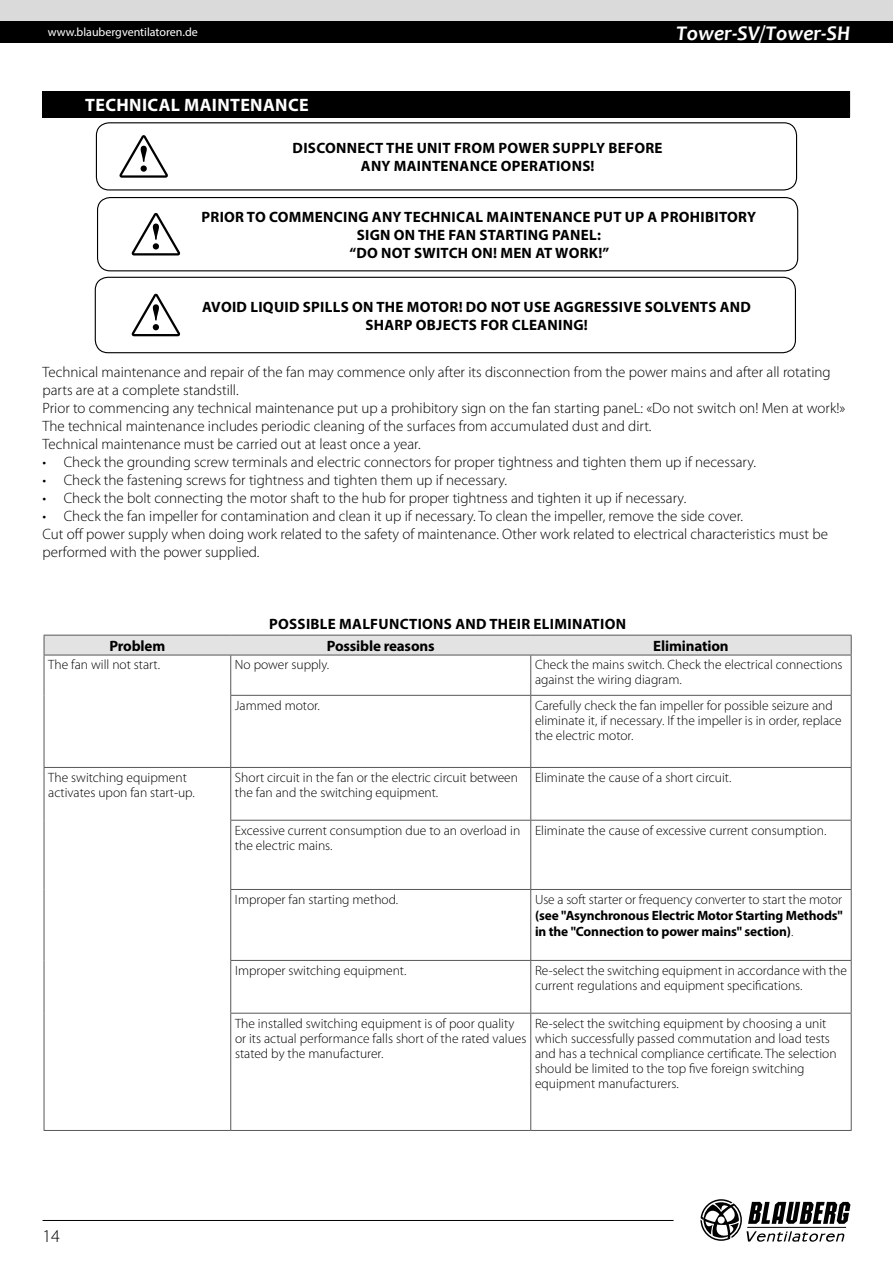
<style>
.page{position:relative;width:893px;height:1263px;background:#fff}
.page>*{position:absolute;margin:0;border:0;box-sizing:border-box;transform-origin:0 0}
.t1{font:italic 700 21px "Candara";color:#fff}
.t2{font:700 18px "Myriad Pro";letter-spacing:.02em;color:#fff}
.t3{font:300 18px "Myriad Pro";color:#000}
.t4{font:300 15px/18px "Myriad Pro";color:#000}
.t5{font:700 15px/18px "Myriad Pro";letter-spacing:.02em;color:#000;text-align:center}
.t6{font:700 15px "Myriad Pro";letter-spacing:-.01em;color:#000}
.t7{font:300 13.5px/15px "Myriad Pro";color:#000}
.t8{font:700 13.5px/16.2px "Myriad Pro";letter-spacing:-.01em;color:#000}
.t9{font:12px "Myriad Pro";color:#fff}
.s1{font-weight:300}
</style>
<div class="page">
<div style="left:0;top:0;width:893px;height:21px;background:#dadada"></div>
<div style="left:0;top:21px;width:893px;height:22px;background:#000"></div>
<svg style="left:700px;top:1199px;width:150px;height:43px"></svg>
<hr style="left:43px;top:1220px;width:631px;height:1px;background:#000">
<div style="left:43px;top:91px;width:807px;height:27px;background:#000"></div>
<div style="left:96px;top:122px;width:701px;height:68px;border:1px solid #000;border-radius:13px"></div>
<svg style="left:119px;top:135px;width:49px;height:43px"></svg>
<div style="left:95px;top:277px;width:701px;height:76px;border:1px solid #000;border-radius:13px"></div>
<div style="left:97px;top:197px;width:701px;height:74px;border:1px solid #000;border-radius:13px"></div>
<svg style="left:132px;top:294px;width:48px;height:42px"></svg>
<svg style="left:132px;top:213px;width:48px;height:42px"></svg>
<hr style="left:44px;top:655px;width:1px;height:40px;background:#575756">
<hr style="left:44px;top:695px;width:1px;height:72px;background:#575756">
<hr style="left:230px;top:655px;width:1px;height:40px;background:#575756">
<hr style="left:530px;top:655px;width:1px;height:40px;background:#575756">
<hr style="left:851px;top:655px;width:1px;height:40px;background:#575756">
<hr style="left:230px;top:695px;width:301px;height:1px;background:#575756">
<hr style="left:230px;top:696px;width:1px;height:71px;background:#575756">
<hr style="left:531px;top:695px;width:321px;height:1px;background:#575756">
<hr style="left:530px;top:696px;width:1px;height:71px;background:#575756">
<hr style="left:851px;top:696px;width:1px;height:71px;background:#575756">
<hr style="left:44px;top:767px;width:187px;height:1px;background:#575756">
<hr style="left:44px;top:768px;width:1px;height:52px;background:#575756">
<hr style="left:44px;top:820px;width:1px;height:69px;background:#575756">
<hr style="left:44px;top:889px;width:1px;height:71px;background:#575756">
<hr style="left:44px;top:960px;width:1px;height:53px;background:#575756">
<hr style="left:44px;top:1013px;width:1px;height:117px;background:#575756">
<hr style="left:231px;top:767px;width:300px;height:1px;background:#575756">
<hr style="left:230px;top:768px;width:1px;height:52px;background:#575756">
<hr style="left:531px;top:767px;width:321px;height:1px;background:#575756">
<hr style="left:530px;top:768px;width:1px;height:52px;background:#575756">
<hr style="left:851px;top:768px;width:1px;height:52px;background:#575756">
<hr style="left:230px;top:820px;width:301px;height:1px;background:#575756">
<hr style="left:230px;top:820px;width:1px;height:69px;background:#575756">
<hr style="left:531px;top:820px;width:321px;height:1px;background:#575756">
<hr style="left:530px;top:820px;width:1px;height:69px;background:#575756">
<hr style="left:851px;top:820px;width:1px;height:69px;background:#575756">
<hr style="left:230px;top:889px;width:301px;height:1px;background:#575756">
<hr style="left:230px;top:890px;width:1px;height:70px;background:#575756">
<hr style="left:531px;top:889px;width:321px;height:1px;background:#575756">
<hr style="left:530px;top:890px;width:1px;height:70px;background:#575756">
<hr style="left:851px;top:890px;width:1px;height:70px;background:#575756">
<hr style="left:230px;top:960px;width:301px;height:1px;background:#575756">
<hr style="left:230px;top:961px;width:1px;height:52px;background:#575756">
<hr style="left:531px;top:960px;width:321px;height:1px;background:#575756">
<hr style="left:530px;top:961px;width:1px;height:52px;background:#575756">
<hr style="left:851px;top:961px;width:1px;height:52px;background:#575756">
<hr style="left:230px;top:1013px;width:1px;height:117px;background:#575756">
<hr style="left:530px;top:1013px;width:1px;height:117px;background:#575756">
<hr style="left:851px;top:1013px;width:1px;height:117px;background:#575756">
<hr style="left:44px;top:1130px;width:187px;height:1px;background:#575756">
<hr style="left:230px;top:1013px;width:301px;height:1px;background:#575756">
<hr style="left:531px;top:1013px;width:321px;height:1px;background:#575756">
<hr style="left:231px;top:1130px;width:300px;height:1px;background:#575756">
<hr style="left:531px;top:1130px;width:321px;height:1px;background:#575756">
<svg style="left:44px;top:635px;width:808px;height:20px;background:#dadada"></svg>
<hr style="left:44px;top:655px;width:187px;height:1px;background:#575756">
<hr style="left:231px;top:655px;width:300px;height:1px;background:#575756">
<hr style="left:531px;top:655px;width:321px;height:1px;background:#575756">
<p class="t9" style="left:48px;top:25px;width:152px">www.blaubergventilatoren.de</p>
<h1 class="t1" style="left:676px;top:20px;width:176px">Tower-SV/Tower-SH</h1>
<h2 class="t2" style="left:85px;top:93px;width:225px">TECHNICAL MAINTENANCE</h2>
<p class="t5" style="left:293px;top:138px;width:371px">DISCONNECT THE UNIT FROM POWER SUPPLY BEFORE<br>ANY MAINTENANCE OPERATIONS!</p>
<p class="t5" style="left:201px;top:207px;width:556px">PRIOR TO COMMENCING ANY TECHNICAL MAINTENANCE PUT UP A PROHIBITORY<br>SIGN ON THE FAN STARTING PANEL:<br>“DO NOT SWITCH ON! MEN AT WORK!”</p>
<p class="t5" style="left:202px;top:297px;width:550px">AVOID LIQUID SPILLS ON THE MOTOR! DO NOT USE AGGRESSIVE SOLVENTS AND<br>SHARP OBJECTS FOR CLEANING!</p>
<p class="t4" style="left:43px;top:363px;width:804px">Technical maintenance and repair of the fan may commence only after its disconnection from the power mains and after all rotating parts are at a complete standstill.<br>Prior to commencing any technical maintenance put up a prohibitory sign on the fan starting paneL: «Do not switch on! Men at work!» The technical maintenance includes periodic cleaning of the surfaces from accumulated dust and dirt.<br>Technical maintenance must be carried out at least once a year.</p>
<p class="t4" style="left:43px;top:453px;width:715px">• Check the grounding screw terminals and electric connectors for proper tightness and tighten them up if necessary.</p>
<p class="t4" style="left:43px;top:471px;width:466px">• Check the fastening screws for tightness and tighten them up if necessary.</p>
<p class="t4" style="left:43px;top:489px;width:645px">• Check the bolt connecting the motor shaft to the hub for proper tightness and tighten it up if necessary.</p>
<p class="t4" style="left:43px;top:507px;width:787px">• Check the fan impeller for contamination and clean it up if necessary. To clean the impeller, remove the side cover.<br>Cut off power supply when doing work related to the safety of maintenance. Other work related to electrical characteristics must be performed with the power supplied.</p>
<p class="t5" style="left:269px;top:614px;width:358px">POSSIBLE MALFUNCTIONS AND THEIR ELIMINATION</p>
<p class="t6" style="left:109px;top:636px;width:57px">Problem</p>
<p class="t6" style="left:327px;top:636px;width:109px">Possible reasons</p>
<p class="t6" style="left:653px;top:636px;width:77px">Elimination</p>
<p class="t7" style="left:48px;top:658px;width:113px">The fan will not start.</p>
<p class="t7" style="left:235px;top:658px;width:96px">No power supply.</p>
<p class="t7" style="left:535px;top:658px;width:309px">Check the mains switch. Check the electrical connections against the wiring diagram.</p>
<p class="t7" style="left:235px;top:698px;width:86px">Jammed motor.</p>
<p class="t7" style="left:535px;top:698px;width:308px">Carefully check the fan impeller for possible seizure and eliminate it, if necessary. If the impeller is in order, replace the electric motor.</p>
<p class="t7" style="left:48px;top:770px;width:148px">The switching equipment activates upon fan start-up.</p>
<p class="t7" style="left:235px;top:770px;width:285px">Short circuit in the fan or the electric circuit between the fan and the switching equipment.</p>
<p class="t7" style="left:535px;top:770px;width:198px">Eliminate the cause of a short circuit.</p>
<p class="t7" style="left:235px;top:823px;width:287px">Excessive current consumption due to an overload in the electric mains.</p>
<p class="t7" style="left:535px;top:823px;width:293px">Eliminate the cause of excessive current consumption.</p>
<h2 class="t3" style="left:43px;top:1226px;width:19px">14</h2>
<p class="t7" style="left:235px;top:892px;width:165px">Improper fan starting method.</p>
<p class="t7" style="left:535px;top:892px;width:308px">Use a soft starter or frequency converter to start the motor</p>
<p class="t8" style="left:535px;top:907px;width:309px">(see "Asynchronous Electric Motor Starting Methods" in the "Connection to power mains" section)<span class="s1">.</span></p>
<p class="t7" style="left:235px;top:963px;width:173px">Improper switching equipment.</p>
<p class="t7" style="left:535px;top:963px;width:313px">Re-select the switching equipment in accordance with the current regulations and equipment specifications.</p>
<p class="t7" style="left:235px;top:1016px;width:293px">The installed switching equipment is of poor quality or its actual performance falls short of the rated values stated by the manufacturer.</p>
<p class="t7" style="left:535px;top:1016px;width:303px">Re-select the switching equipment by choosing a unit which successfully passed commutation and load tests and has a technical compliance certificate. The selection should be limited to the top five foreign switching equipment manufacturers.</p>
</div>
